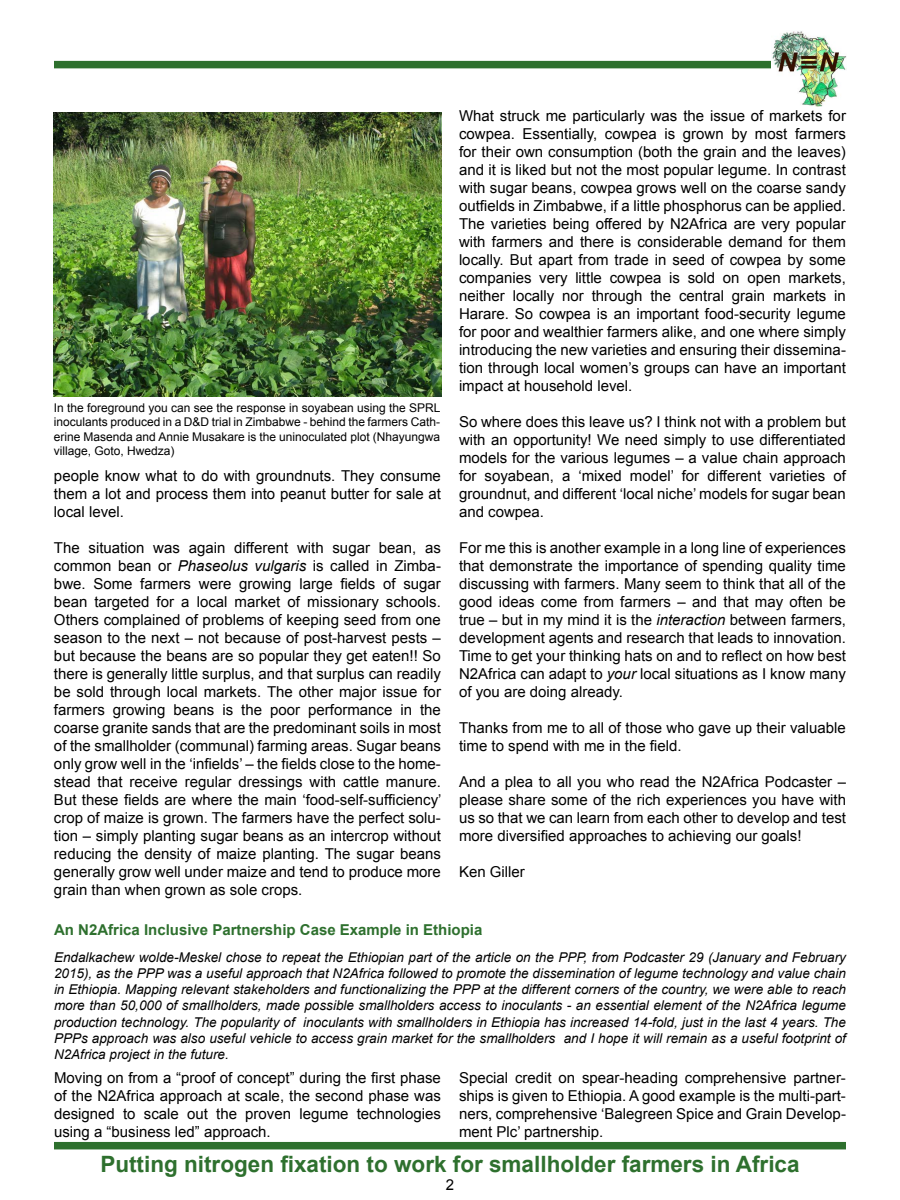
<style>
.page{position:relative;width:900px;height:1200px;background:#fff}
.page>*{position:absolute;margin:0;border:0;box-sizing:border-box;transform-origin:0 0}
.t1{font:700 22.5px "Arial";color:#2e702e}
.t2{font:15px/18px "Arial";color:#000;text-align:justify}
.t3{font:700 15px "Arial";color:#2e702e}
.t4{font:italic 13.5px/16.2px "Arial";color:#000;text-align:justify}
.t5{font:12px/14.4px "Arial";color:#000;text-align:justify}
.s1{font-style:italic}
</style>
<div class="page">
<div style="left:54px;top:1142px;width:792px;height:7px;background:#2e702e"></div>
<div style="left:54px;top:61px;width:717px;height:7px;background:#2e702e"></div>
<img style="left:772px;top:31px;width:74px;height:76px">
<img style="left:54px;top:113px;width:387px;height:283px">
<p class="t5" style="left:54px;top:401px;width:388px">In the foreground you can see the response in soyabean using the SPRL inoculants produced in a D&amp;D trial in Zimbabwe - behind the farmers Cath&shy;erine Masenda and Annie Musakare is the uninoculated plot (Nhayungwa village, Goto, Hwedza)</p>
<p class="t2" style="left:54px;top:467px;width:388px">people know what to do with groundnuts. They consume them a lot and process them into peanut butter for sale at local level.</p>
<p class="t2" style="left:54px;top:539px;width:389px">The situation was again different with sugar bean, as common bean or <span class="s1">Phaseolus vulgaris</span> is called in Zimba&shy;bwe. Some farmers were growing large fields of sugar bean targeted for a local market of missionary schools.<br>Others complained of problems of keeping seed from one season to the next – not because of post-harvest pests – but because the beans are so popular they get eaten!! So there is generally little surplus, and that surplus can readily be sold through local markets. The other major issue for farmers growing beans is the poor performance in the coarse granite sands that are the predominant soils in most of the smallholder (communal) farming areas. Sugar beans only grow well in the ‘infields’ – the fields close to the home&shy;stead that receive regular dressings with cattle manure.<br>But these fields are where the main ‘food-self-sufficiency’ crop of maize is grown. The farmers have the perfect solu&shy;tion – simply planting sugar beans as an intercrop without reducing the density of maize planting. The sugar beans generally grow well under maize and tend to produce more grain than when grown as sole crops.</p>
<p class="t2" style="left:459px;top:107px;width:388px">What struck me particularly was the issue of markets for cowpea. Essentially, cowpea is grown by most farmers for their own consumption (both the grain and the leaves) and it is liked but not the most popular legume. In contrast with sugar beans, cowpea grows well on the coarse sandy outfields in Zimbabwe, if a little phosphorus can be applied.<br>The varieties being offered by N2Africa are very popular with farmers and there is considerable demand for them locally. But apart from trade in seed of cowpea by some companies very little cowpea is sold on open markets, neither locally nor through the central grain markets in Harare. So cowpea is an important food-security legume for poor and wealthier farmers alike, and one where simply introducing the new varieties and ensuring their dissemina&shy;tion through local women’s groups can have an important impact at household level.</p>
<p class="t2" style="left:459px;top:413px;width:388px">So where does this leave us? I think not with a problem but with an opportunity! We need simply to use differentiated models for the various legumes – a value chain approach for soyabean, a ‘mixed model’ for different varieties of groundnut, and different ‘local niche’ models for sugar bean and cowpea.</p>
<p class="t2" style="left:459px;top:539px;width:389px">For me this is another example in a long line of experiences that demonstrate the importance of spending quality time discussing with farmers. Many seem to think that all of the good ideas come from farmers – and that may often be true – but in my mind it is the <span class="s1">interaction</span> between farmers, development agents and research that leads to innovation.<br>Time to get your thinking hats on and to reflect on how best N2Africa can adapt to <span class="s1">your</span> local situations as I know many of you are doing already.</p>
<p class="t2" style="left:459px;top:719px;width:388px">Thanks from me to all of those who gave up their valuable time to spend with me in the field.</p>
<p class="t2" style="left:459px;top:773px;width:388px">And a plea to all you who read the N2Africa Podcaster – please share some of the rich experiences you have with us so that we can learn from each other to develop and test more diversified approaches to achieving our goals!</p>
<p class="t2" style="left:459px;top:863px;width:67px">Ken Giller</p>
<p class="t3" style="left:54px;top:919px;width:430px">An N2Africa Inclusive Partnership Case Example in Ethiopia</p>
<p class="t4" style="left:54px;top:949px;width:794px">Endalkachew wolde-Meskel chose to repeat the Ethiopian part of the article on the PPP, from Podcaster 29 (January and February 2015), as the PPP was a useful approach that N2Africa followed to promote the dissemination of legume technology and value chain in Ethiopia. Mapping relevant stakeholders and functionalizing the PPP at the different corners of the country, we were able to reach more than 50,000 of smallholders, made possible smallholders access to inoculants - an essential element of the N2Africa legume production technology. The popularity of inoculants with smallholders in Ethiopia has increased 14-fold, just in the last 4 years. The PPPs approach was also useful vehicle to access grain market for the smallholders and I hope it will remain as a useful footprint of N2Africa project in the future.</p>
<p class="t2" style="left:54px;top:1069px;width:388px">Moving on from a “proof of concept” during the first phase of the N2Africa approach at scale, the second phase was designed to scale out the proven legume technologies using a “business led” approach.</p>
<p class="t2" style="left:459px;top:1069px;width:388px">Special credit on spear-heading comprehensive partner&shy;ships is given to Ethiopia. A good example is the multi-part&shy;ners, comprehensive ‘Balegreen Spice and Grain Develop&shy;ment Plc’ partnership.</p>
<h1 class="t1" style="left:100px;top:1149px;width:701px">Putting nitrogen fixation to work for smallholder farmers in Africa</h1>
<p class="t2" style="left:446px;top:1176px;width:10px">2</p>
</div>
